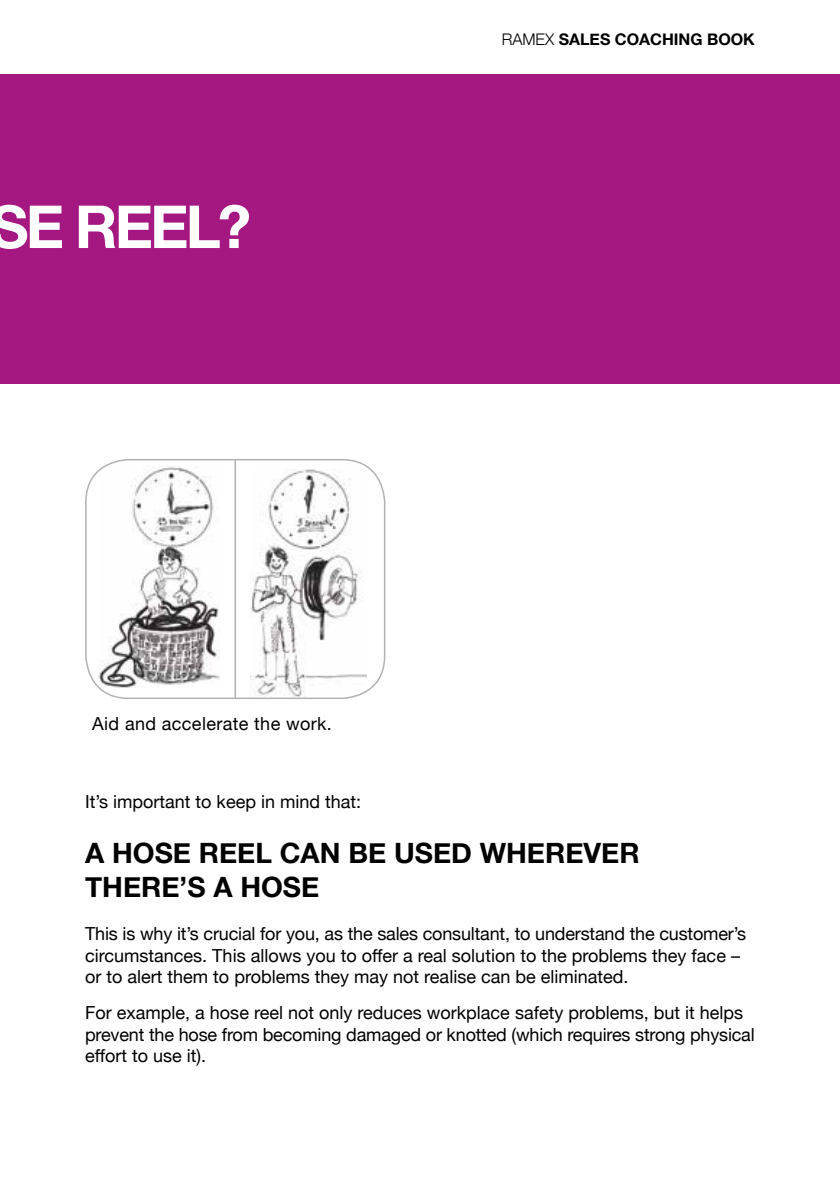
<style>
.page{position:relative;width:840px;height:1191px;background:#fff}
.page>*{position:absolute;margin:0;border:0;box-sizing:border-box;transform-origin:0 0}
.t1{font:700 59.4px "Helvetica Neue";letter-spacing:-.05em;color:#fff}
.t2{font:700 28px/33.6px "Helvetica Neue";color:#000}
.t3{font:18px/21.6px "Helvetica Neue";color:#000}
.t4{font:18px "Helvetica Neue";letter-spacing:.02em;color:#000}
.t5{font:700 16px "Helvetica Neue";color:#000}
.s1{font-weight:300}
</style>
<div class="page">
<img style="left:99px;top:467px;width:120px;height:221px">
<img style="left:250px;top:469px;width:116px;height:227px">
<div style="left:0;top:74px;width:839px;height:310px;background:#a51781"></div>
<div style="left:85px;top:459px;width:300px;height:240px;border:2px solid #b3b2b2;border-radius:43px"></div>
<hr style="left:234px;top:460px;width:2px;height:238px;background:#b3b2b2">
<h1 class="t1" style="left:-10px;top:180px;width:262px">SE REEL?</h1>
<p class="t5" style="left:501px;top:27px;width:254px"><span class="s1">RAMEX</span> SALES COACHING BOOK</p>
<p class="t4" style="left:92px;top:711px;width:241px">Aid and accelerate the work.</p>
<p class="t3" style="left:85px;top:792px;width:277px">It’s important to keep in mind that:</p>
<h2 class="t2" style="left:85px;top:837px;width:555px">A HOSE REEL CAN BE USED WHEREVER<br>THERE’S A HOSE</h2>
<p class="t3" style="left:85px;top:924px;width:662px">This is why it’s crucial for you, as the sales consultant, to understand the customer’s circumstances. This allows you to offer a real solution to the problems they face – or to alert them to problems they may not realise can be eliminated.</p>
<p class="t3" style="left:85px;top:1002px;width:670px">For example, a hose reel not only reduces workplace safety problems, but it helps prevent the hose from becoming damaged or knotted (which requires strong physical effort to use it).</p>
</div>
